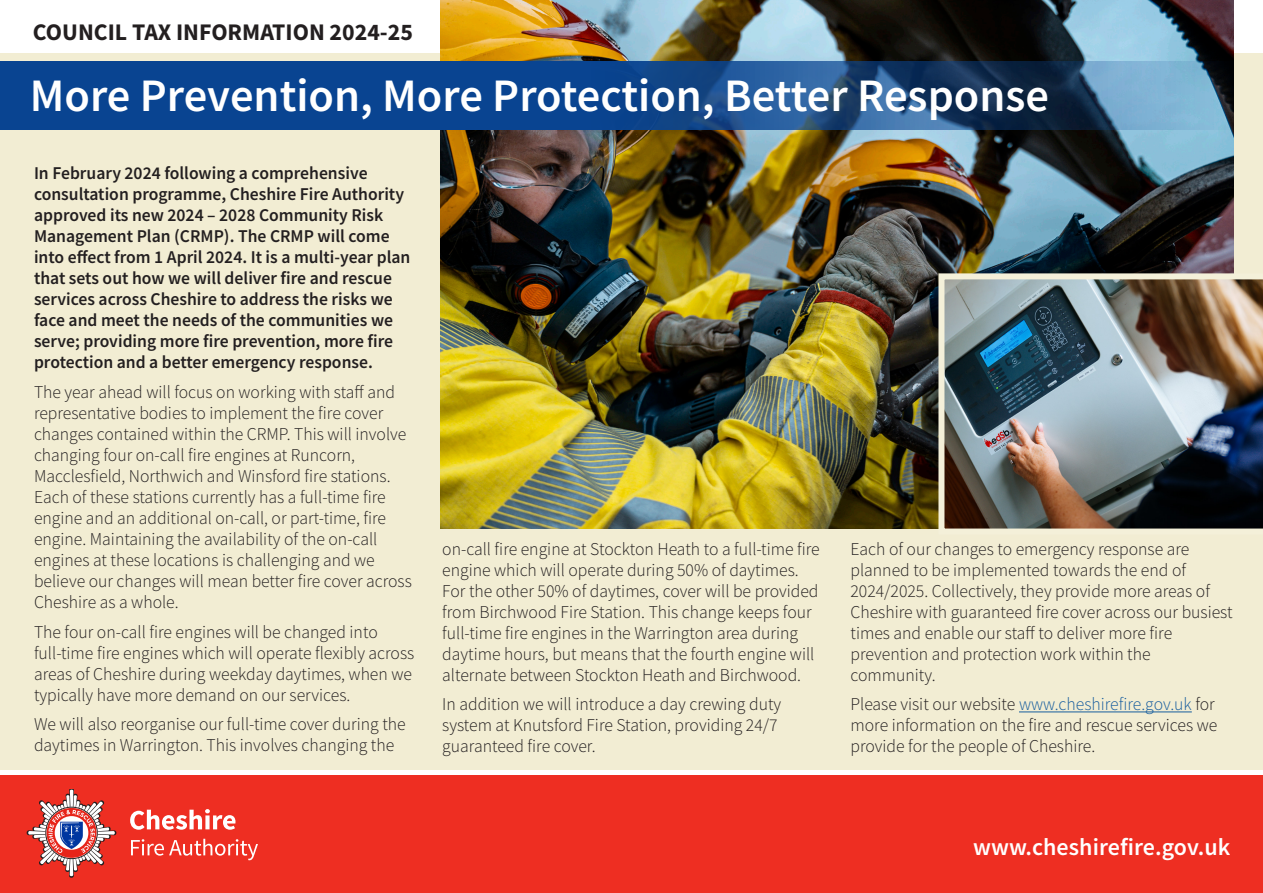
<style>
.page{position:relative;width:1263px;height:893px;background:#fff}
.page>*{position:absolute;margin:0;border:0;box-sizing:border-box;transform-origin:0 0}
.t1{font:600 46.5px "Source Sans Pro";color:#fff}
.t2{font:600 24px "Source Sans Pro";letter-spacing:.005em;color:#fff}
.t3{font:700 23.85px "Source Sans Pro";color:#231f20}
.t4{font:300 18px/21px "Source Sans Pro";color:#231f20}
.t5{font:600 18px/21px "Source Sans Pro";color:#231f20}
.s1{color:#175d9e}
</style>
<div class="page">
<div style="left:0;top:53px;width:1263px;height:717px;background:#f2edd3"></div>
<div style="left:0;top:775px;width:1263px;height:118px;background:#ee2e22"></div>
<hr style="left:1019px;top:711px;width:173px;height:1px;background:#175d9e">
<img style="left:441px;top:0;width:792px;height:528px">
<svg style="left:0;top:62px;width:1233px;height:68px;background:#1b4e8b"></svg>
<img style="left:935px;top:270px;width:328px;height:259px">
<svg style="left:130px;top:809px;width:105px;height:21px"></svg>
<svg style="left:27px;top:789px;width:89px;height:89px"></svg>
<svg style="left:131px;top:839px;width:127px;height:21px"></svg>
<h3 class="t3" style="left:33px;top:16px;width:381px">COUNCIL TAX INFORMATION 2024-25</h3>
<h1 class="t1" style="left:30px;top:65px;width:1021px">More Prevention, More Protection, Better Response</h1>
<p class="t5" style="left:34px;top:163px;width:378px">In February 2024 following a comprehensive consultation programme, Cheshire Fire Authority approved its new 2024 – 2028 Community Risk Management Plan (CRMP). The CRMP will come into effect from 1 April 2024. It is a multi-year plan that sets out how we will deliver fire and rescue services across Cheshire to address the risks we face and meet the needs of the communities we serve; providing more fire prevention, more fire protection and a better emergency response.</p>
<p class="t4" style="left:34px;top:381px;width:379px">The year ahead will focus on working with staff and representative bodies to implement the fire cover changes contained within the CRMP. This will involve changing four on-call fire engines at Runcorn, Macclesfield, Northwich and Winsford fire stations.<br>Each of these stations currently has a full-time fire engine and an additional on-call, or part-time, fire engine. Maintaining the availability of the on-call engines at these locations is challenging and we believe our changes will mean better fire cover across Cheshire as a whole.</p>
<p class="t4" style="left:34px;top:621px;width:382px">The four on-call fire engines will be changed into full-time fire engines which will operate flexibly across areas of Cheshire during weekday daytimes, when we typically have more demand on our services.</p>
<p class="t4" style="left:34px;top:714px;width:373px">We will also reorganise our full-time cover during the daytimes in Warrington. This involves changing the</p>
<p class="t4" style="left:442px;top:538px;width:379px">on-call fire engine at Stockton Heath to a full-time fire engine which will operate during 50% of daytimes.<br>For the other 50% of daytimes, cover will be provided from Birchwood Fire Station. This change keeps four full-time fire engines in the Warrington area during daytime hours, but means that the fourth engine will alternate between Stockton Heath and Birchwood.</p>
<p class="t4" style="left:442px;top:694px;width:340px">In addition we will introduce a day crewing duty system at Knutsford Fire Station, providing 24/7 guaranteed fire cover.</p>
<p class="t4" style="left:850px;top:538px;width:384px">Each of our changes to emergency response are planned to be implemented towards the end of 2024/2025. Collectively, they provide more areas of Cheshire with guaranteed fire cover across our busiest times and enable our staff to deliver more fire prevention and protection work within the community.</p>
<p class="t4" style="left:850px;top:694px;width:368px">Please visit our website <span class="s1">www.cheshirefire.gov.uk</span> for more information on the fire and rescue services we provide for the people of Cheshire.</p>
<h2 class="t2" style="left:973px;top:832px;width:259px">www.cheshirefire.gov.uk</h2>
</div>
